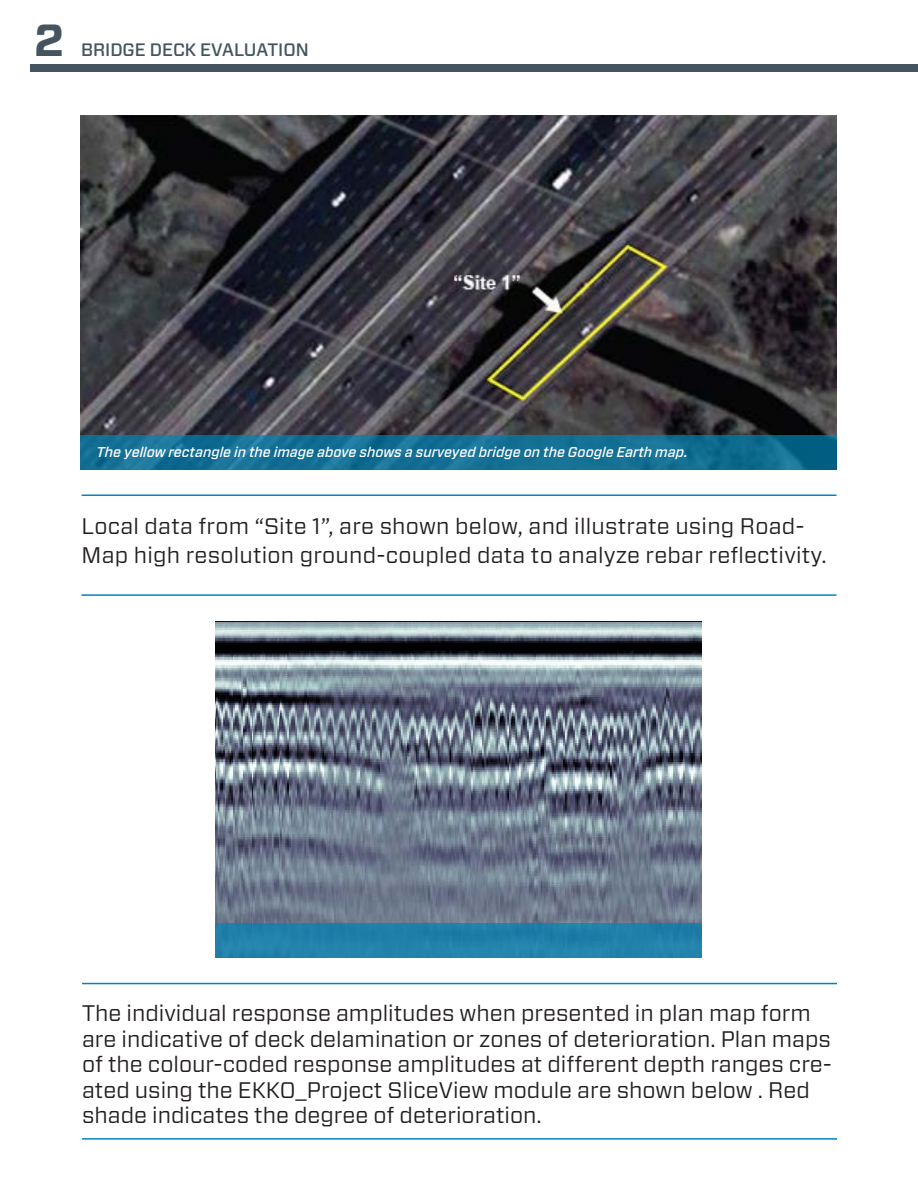
<style>
.page{position:relative;width:918px;height:1188px;background:#fff}
.page>*{position:absolute;margin:0;border:0;box-sizing:border-box;transform-origin:0 0}
.t1{font:700 45px "Forza";color:#45555f}
.t2{font:22.5px/25.5px "Forza";color:#231f20}
.t3{font:500 18px "Forza";color:#45555f}
.t4{font:italic 500 14.25px "Forza";color:#fff}
</style>
<div class="page">
<div style="left:31px;top:65px;width:887px;height:7px;background:#45555f"></div>
<img style="left:80px;top:116px;width:757px;height:319px">
<svg style="left:80px;top:435px;width:757px;height:35px;background:#136e93"></svg>
<hr style="left:82px;top:495px;width:755px;height:1px;background:#0084c2">
<hr style="left:82px;top:983px;width:755px;height:1px;background:#0084c2">
<hr style="left:82px;top:594px;width:755px;height:2px;background:#0084c2">
<hr style="left:82px;top:1138px;width:755px;height:2px;background:#0084c2">
<img style="left:216px;top:622px;width:486px;height:301px">
<div style="left:216px;top:923px;width:486px;height:35px;background:#2181aa"></div>
<p class="t1" style="left:34px;top:10px;width:32px">2</p>
<p class="t3" style="left:81px;top:38px;width:229px">BRIDGE DECK EVALUATION</p>
<p class="t4" style="left:97px;top:442px;width:593px">The yellow rectangle in the image above shows a surveyed bridge on the Google Earth map.</p>
<p class="t2" style="left:82px;top:512px;width:747px;line-height:28.5px">Local data from “Site 1”, are shown below, and illustrate using Road-<br>Map high resolution ground-coupled data to analyze rebar reflectivity.</p>
<p class="t2" style="left:82px;top:1000px;width:752px">The individual response amplitudes when presented in plan map form are indicative of deck delamination or zones of deterioration. Plan maps of the colour-coded response amplitudes at different depth ranges cre&shy;ated using the EKKO_Project SliceView module are shown below . Red shade indicates the degree of deterioration.</p>
</div>
